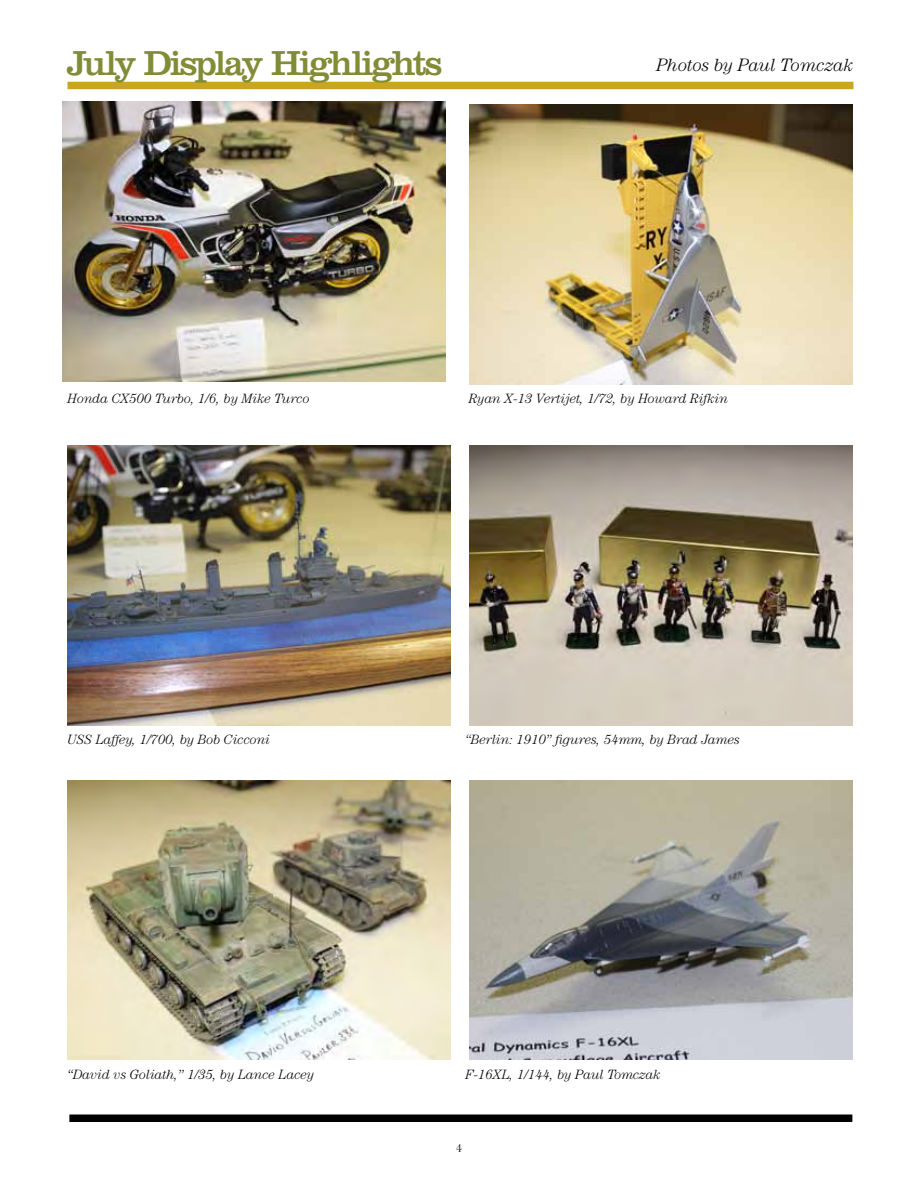
<style>
.page{position:relative;width:918px;height:1188px;background:#fff}
.page>*{position:absolute;margin:0;border:0;box-sizing:border-box;transform-origin:0 0}
.t1{font:36px "Clarendon";letter-spacing:-.06em;color:#828c36}
.t2{font:italic 300 18px "Century";letter-spacing:-.01em;color:#000}
.t3{font:italic 300 13.5px "Century";letter-spacing:-.01em;color:#000}
.t4{font:12px "Baskerville";color:#000}
</style>
<div class="page">
<div style="left:69px;top:1114px;width:783px;height:8px;background:#000"></div>
<div style="left:68px;top:82px;width:786px;height:7px;background:#c8a620"></div>
<img style="left:469px;top:446px;width:384px;height:279px">
<img style="left:469px;top:105px;width:384px;height:279px">
<img style="left:469px;top:780px;width:384px;height:280px">
<img style="left:68px;top:446px;width:383px;height:279px">
<img style="left:62px;top:102px;width:383px;height:279px">
<img style="left:68px;top:780px;width:383px;height:280px">
<h1 class="t1" style="left:67px;top:42px;width:377px">July Display Highlights</h1>
<h2 class="t2" style="left:656px;top:54px;width:199px">Photos by Paul Tomczak</h2>
<p class="t3" style="left:68px;top:391px;width:244px">Honda CX500 Turbo, 1/6, by Mike Turco</p>
<p class="t3" style="left:469px;top:391px;width:261px">Ryan X-13 Vertijet, 1/72, by Howard Rifkin</p>
<p class="t3" style="left:68px;top:732px;width:204px">USS Laffey, 1/700, by Bob Cicconi</p>
<p class="t3" style="left:68px;top:1066px;width:248px">“David vs Goliath,” 1/35, by Lance Lacey</p>
<p class="t3" style="left:465px;top:732px;width:276px">“Berlin: 1910” figures, 54mm, by Brad James</p>
<p class="t3" style="left:465px;top:1066px;width:197px">F-16XL, 1/144, by Paul Tomczak</p>
<p class="t4" style="left:456px;top:1141px;width:7px">4</p>
</div>
